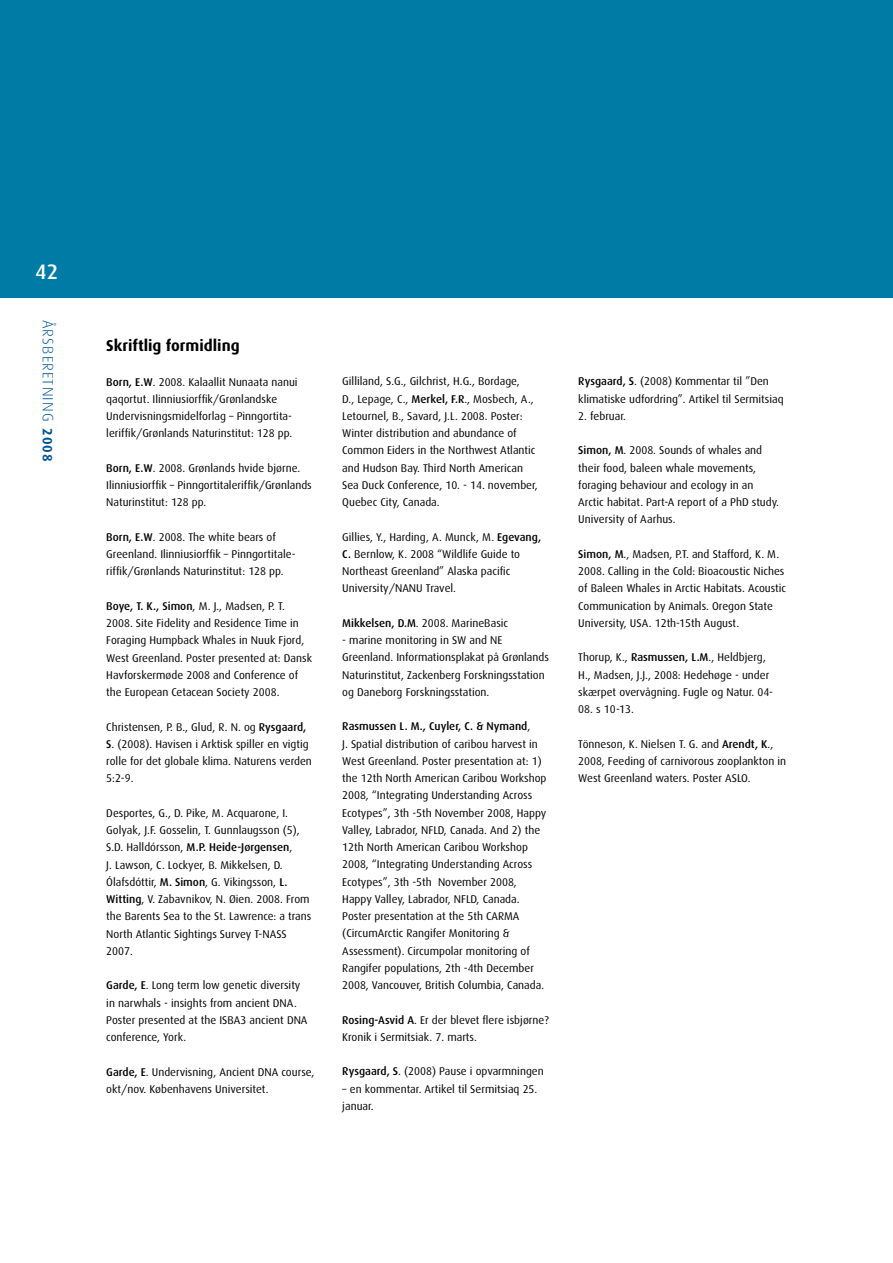
<style>
.page{position:relative;width:893px;height:1263px;background:#fff}
.page>*{position:absolute;margin:0;border:0;box-sizing:border-box;transform-origin:0 0}
.t1{font:500 21px "Dax";color:#fff}
.t2{font:700 15.75px "Dax";color:#000}
.t3{font:300 15px "Dax";letter-spacing:.075em;color:#005291}
.t4{font:11.25px/17.2px "Dax";color:#000}
.s1{font-weight:700;font-size:13.5px}
.s2{font-weight:500}
</style>
<div class="page">
<div style="left:0;top:0;width:893px;height:298px;background:#007ba5"></div>
<h1 class="t1" style="left:35px;top:260px;width:24px">42</h1>
<h3 class="t3" style="left:56px;top:320px;width:143px;rotate:90deg">ÅRSBERETNING <span class="s1">2008</span></h3>
<h2 class="t2" style="left:106px;top:337px;width:135px">Skriftlig formidling</h2>
<p class="t4" style="left:106px;top:373px;width:193px"><span class="s2">Born, E.W</span>. 2008. Kalaallit Nunaata nanui qaqortut. Ilinniusiorffik/Grønlandske Undervisningsmidelforlag – Pinngortita&shy;leriffik/Grønlands Naturinstitut: 128 pp.</p>
<p class="t4" style="left:106px;top:459px;width:207px"><span class="s2">Born, E.W</span>. 2008. Grønlands hvide bjørne.<br>Ilinniusiorffik – Pinngortitaleriffik/Grønlands<br>Naturinstitut: 128 pp.</p>
<p class="t4" style="left:106px;top:528px;width:191px"><span class="s2">Born, E.W</span>. 2008. The white bears of<br>Greenland. Ilinniusiorffik – Pinngortitale&shy;riffik/Grønlands Naturinstitut: 128 pp.</p>
<p class="t4" style="left:106px;top:597px;width:207px"><span class="s2">Boye, T. K., Simon</span>, M. J., Madsen, P. T.<br>2008. Site Fidelity and Residence Time in Foraging Humpback Whales in Nuuk Fjord, West Greenland. Poster presented at: Dansk Havforskermøde 2008 and Conference of the European Cetacean Society 2008.</p>
<p class="t4" style="left:106px;top:718px;width:207px">Christensen, P. B., Glud, R. N. og <span class="s2">Rysgaard, S</span>. (2008). Havisen i Arktisk spiller en vigtig rolle for det globale klima. Naturens verden 5:2-9.</p>
<p class="t4" style="left:106px;top:804px;width:207px">Desportes, G., D. Pike, M. Acquarone, I.<br>Golyak, J.F. Gosselin, T. Gunnlaugsson (5), S.D. Halldórsson, <span class="s2">M.P. Heide-Jørgensen</span>,<br>J. Lawson, C. Lockyer, B. Mikkelsen, D.<br>Ólafsdóttir, <span class="s2">M. Simon</span>, G. Vikingsson, <span class="s2">L.<br>Witting</span>, V. Zabavnikov, N. Øien. 2008. From the Barents Sea to the St. Lawrence: a trans North Atlantic Sightings Survey T-NASS 2007.</p>
<p class="t4" style="left:106px;top:977px;width:203px"><span class="s2">Garde, E</span>. Long term low genetic diversity in narwhals - insights from ancient DNA.<br>Poster presented at the ISBA3 ancient DNA conference, York.</p>
<p class="t4" style="left:106px;top:1063px;width:210px"><span class="s2">Garde, E</span>. Undervisning, Ancient DNA course, okt/nov. Københavens Universitet.</p>
<p class="t4" style="left:342px;top:373px;width:197px">Gilliland, S.G., Gilchrist, H.G., Bordage,<br>D., Lepage, C., <span class="s2">Merkel, F.R</span>., Mosbech, A., Letournel, B., Savard, J.L. 2008. Poster:<br>Winter distribution and abundance of Common Eiders in the Northwest Atlantic and Hudson Bay. Third North American Sea Duck Conference, 10. - 14. november, Quebec City, Canada.</p>
<p class="t4" style="left:342px;top:528px;width:201px">Gillies, Y., Harding, A. Munck, M. <span class="s2">Egevang, C.</span> Bernlow, K. 2008 “Wildlife Guide to Northeast Greenland” Alaska pacific University/NANU Travel.</p>
<p class="t4" style="left:342px;top:614px;width:167px"><span class="s2">Mikkelsen, D.M</span>. 2008. MarineBasic</p>
<p class="t4" style="left:342px;top:632px;width:208px">- marine monitoring in SW and NE Greenland. Informationsplakat på Grønlands Naturinstitut, Zackenberg Forskningsstation og Daneborg Forskningsstation.</p>
<p class="t4" style="left:342px;top:718px;width:206px"><span class="s2">Rasmussen L. M., Cuyler, C. &amp; Nymand</span>,<br>J. Spatial distribution of caribou harvest in West Greenland. Poster presentation at: 1) the 12th North American Caribou Workshop 2008, “Integrating Understanding Across Ecotypes”, 3th -5th November 2008, Happy Valley, Labrador, NFLD, Canada. And 2) the 12th North American Caribou Workshop 2008, “Integrating Understanding Across Ecotypes”, 3th -5th November 2008, Happy Valley, Labrador, NFLD, Canada.<br>Poster presentation at the 5th CARMA (CircumArctic Rangifer Monitoring &amp; Assessment). Circumpolar monitoring of Rangifer populations, 2th -4th December 2008, Vancouver, British Columbia, Canada.</p>
<p class="t4" style="left:342px;top:1011px;width:208px"><span class="s2">Rosing-Asvid A</span>. Er der blevet flere isbjørne?<br>Kronik i Sermitsiak. 7. marts.</p>
<p class="t4" style="left:342px;top:1063px;width:203px"><span class="s2">Rysgaard, S</span>. (2008) Pause i opvarmningen</p>
<p class="t4" style="left:342px;top:1080px;width:197px">– en kommentar. Artikel til Sermitsiaq 25. januar.</p>
<p class="t4" style="left:578px;top:373px;width:207px"><span class="s2">Rysgaard, S</span>. (2008) Kommentar til ”Den klimatiske udfordring”. Artikel til Sermitsiaq</p>
<p class="t4" style="left:578px;top:407px;width:49px">2. februar.</p>
<p class="t4" style="left:578px;top:442px;width:202px"><span class="s2">Simon, M</span>. 2008. Sounds of whales and their food, baleen whale movements, foraging behaviour and ecology in an Arctic habitat. Part-A report of a PhD study.<br>University of Aarhus.</p>
<p class="t4" style="left:578px;top:545px;width:209px"><span class="s2">Simon, M</span>., Madsen, P.T. and Stafford, K. M.<br>2008. Calling in the Cold: Bioacoustic Niches of Baleen Whales in Arctic Habitats. Acoustic Communication by Animals. Oregon State University, USA. 12th-15th August.</p>
<p class="t4" style="left:578px;top:649px;width:196px">Thorup, K., <span class="s2">Rasmussen, L.M</span>., Heldbjerg,<br>H., Madsen, J.J., 2008: Hedehøge - under skærpet overvågning. Fugle og Natur. 04-</p>
<p class="t4" style="left:578px;top:701px;width:57px">08. s 10-13.</p>
<p class="t4" style="left:578px;top:735px;width:209px">Tönneson, K. Nielsen T. G. and <span class="s2">Arendt, K</span>.,<br>2008, Feeding of carnivorous zooplankton in<br>West Greenland waters. Poster ASLO.</p>
</div>
